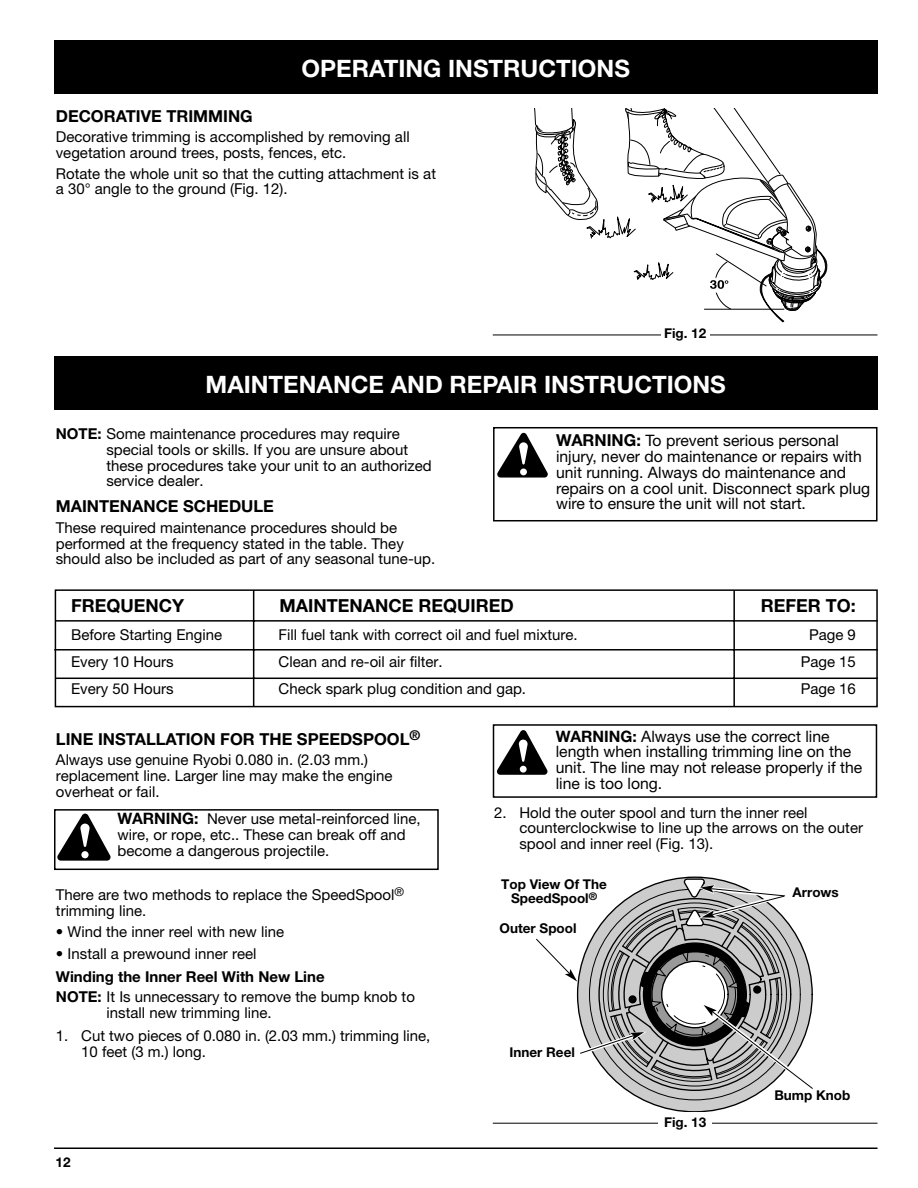
<style>
.page{position:relative;width:918px;height:1188px;background:#fff}
.page>*{position:absolute;margin:0;border:0;box-sizing:border-box;transform-origin:0 0}
.t1{font:700 24px "Helvetica Neue";color:#fff}
.t2{font:700 18px "Helvetica Neue";color:#000}
.t3{font:700 16.5px "Helvetica Neue";color:#000}
.t4{font:15.75px/15.8px "Helvetica Neue";color:#000}
.t5{font:15px/15.8px "Helvetica Neue";color:#000}
.t6{font:700 13.5px/14.2px "Helvetica Neue";color:#000;text-align:center}
.s1{font-weight:700}
.s2{font-weight:700;font-size:16.5px}
.s3{font-weight:700;font-size:15.75px}
</style>
<div class="page">
<svg style="left:628px;top:1092px;width:133px;height:9px"></svg>
<svg style="left:536px;top:878px;width:277px;height:214px"></svg>
<hr style="left:493px;top:1123px;width:385px;height:1px;background:#000">
<div style="left:658px;top:1112px;width:54px;height:22px;background:#fff"></div>
<svg style="left:57px;top:814px;width:54px;height:47px"></svg>
<div style="left:54px;top:809px;width:385px;height:61px;border:2px solid #000"></div>
<hr style="left:54px;top:1148px;width:824px;height:1px;background:#000">
<div style="left:55px;top:589px;width:823px;height:118px;border:2px solid #000"></div>
<hr style="left:56px;top:620px;width:822px;height:2px;background:#000">
<hr style="left:253px;top:590px;width:1px;height:116px;background:#000">
<hr style="left:733px;top:590px;width:2px;height:116px;background:#000">
<hr style="left:54px;top:649px;width:824px;height:2px;background:#000">
<hr style="left:55px;top:678px;width:823px;height:1px;background:#000">
<svg style="left:497px;top:433px;width:51px;height:45px"></svg>
<div style="left:493px;top:427px;width:385px;height:94px;border:2px solid #000"></div>
<svg style="left:497px;top:730px;width:50px;height:45px"></svg>
<div style="left:493px;top:724px;width:384px;height:74px;border:2px solid #000"></div>
<div style="left:54px;top:356px;width:824px;height:54px;background:#000"></div>
<div style="left:54px;top:40px;width:824px;height:54px;background:#000"></div>
<svg style="left:534px;top:108px;width:294px;height:215px"></svg>
<hr style="left:493px;top:335px;width:385px;height:1px;background:#000">
<div style="left:661px;top:324px;width:48px;height:22px;background:#fff"></div>
<h1 class="t1" style="left:302px;top:60px;width:330px">OPERATING INSTRUCTIONS</h1>
<p class="t3" style="left:56px;top:110px;width:198px">DECORATIVE TRIMMING</p>
<p class="t5" style="left:56px;top:130px;width:355px">Decorative trimming is accomplished by removing all vegetation around trees, posts, fences, etc.</p>
<p class="t5" style="left:56px;top:167px;width:382px">Rotate the whole unit so that the cutting attachment is at a 30° angle to the ground (Fig. 12).</p>
<p class="t6" style="left:664px;top:328px;width:44px">Fig. 12</p>
<h1 class="t1" style="left:206px;top:376px;width:522px">MAINTENANCE AND REPAIR INSTRUCTIONS</h1>
<p class="t5" style="left:106px;top:427px;width:327px;text-indent:-51px"><span class="s1">NOTE:</span> Some maintenance procedures may require special tools or skills. If you are unsure about these procedures take your unit to an authorized service dealer.</p>
<p class="t3" style="left:56px;top:500px;width:220px">MAINTENANCE SCHEDULE</p>
<p class="t5" style="left:56px;top:521px;width:381px">These required maintenance procedures should be performed at the frequency stated in the table. They should also be included as part of any seasonal tune-up.</p>
<p class="t4" style="left:556px;top:434px;width:316px"><span class="s2">WARNING:</span> To prevent serious personal injury, never do maintenance or repairs with unit running. Always do maintenance and repairs on a cool unit. Disconnect spark plug wire to ensure the unit will not start.</p>
<p class="t2" style="left:71px;top:599px;width:115px">FREQUENCY</p>
<p class="t2" style="left:279px;top:599px;width:236px">MAINTENANCE REQUIRED</p>
<p class="t2" style="left:761px;top:599px;width:96px">REFER TO:</p>
<p class="t5" style="left:71px;top:629px;width:153px">Before Starting Engine</p>
<p class="t5" style="left:279px;top:629px;width:301px">Fill fuel tank with correct oil and fuel mixture.</p>
<p class="t5" style="left:809px;top:629px;width:48px">Page 9</p>
<p class="t5" style="left:71px;top:656px;width:104px">Every 10 Hours</p>
<p class="t5" style="left:279px;top:656px;width:166px">Clean and re-oil air filter.</p>
<p class="t5" style="left:801px;top:656px;width:57px">Page 15</p>
<p class="t5" style="left:71px;top:683px;width:104px">Every 50 Hours</p>
<p class="t5" style="left:279px;top:683px;width:249px">Check spark plug condition and gap.</p>
<p class="t5" style="left:801px;top:683px;width:57px">Page 16</p>
<p class="t3" style="left:56px;top:733px;width:366px">LINE INSTALLATION FOR THE SPEEDSPOOL<sup>®</sup></p>
<p class="t5" style="left:56px;top:753px;width:338px">Always use genuine Ryobi 0.080 in. (2.03 mm.) replacement line. Larger line may make the engine overheat or fail.</p>
<p class="t5" style="left:117px;top:813px;width:305px"><span class="s3">WARNING:</span> Never use metal-reinforced line, wire, or rope, etc.. These can break off and become a dangerous projectile.</p>
<p class="t5" style="left:56px;top:888px;width:350px">There are two methods to replace the SpeedSpool<sup>® </sup>trimming line.</p>
<p class="t5" style="left:56px;top:925px;width:230px">• Wind the inner reel with new line</p>
<p class="t5" style="left:56px;top:947px;width:202px">• Install a prewound inner reel</p>
<p class="t5" style="left:56px;top:968px;width:361px;line-height:20.1px"><span class="s1">Winding the Inner Reel With New Line<br>NOTE:</span> It Is unnecessary to remove the bump knob to</p>
<p class="t5" style="left:107px;top:1006px;width:166px">install new trimming line.</p>
<p class="t5" style="left:81px;top:1030px;width:351px;text-indent:-25px">1. Cut two pieces of 0.080 in. (2.03 mm.) trimming line,<br>10 feet (3 m.) long.</p>
<p class="t6" style="left:56px;top:1156px;width:17px">12</p>
<p class="t4" style="left:556px;top:730px;width:308px"><span class="s1">WARNING:</span> Always use the correct line length when installing trimming line on the unit. The line may not release properly if the line is too long.</p>
<p class="t5" style="left:519px;top:806px;width:345px;text-indent:-25px">2. Hold the outer spool and turn the inner reel counterclockwise to line up the arrows on the outer spool and inner reel (Fig. 13).</p>
<p class="t6" style="left:501px;top:878px;width:107px">Top View Of The<br>SpeedSpool<sup>®</sup></p>
<p class="t6" style="left:500px;top:922px;width:78px">Outer Spool</p>
<p class="t6" style="left:509px;top:1046px;width:67px">Inner Reel</p>
<p class="t6" style="left:664px;top:1116px;width:44px">Fig. 13</p>
<p class="t6" style="left:793px;top:886px;width:48px">Arrows</p>
<p class="t6" style="left:774px;top:1089px;width:77px">Bump Knob</p>
</div>
